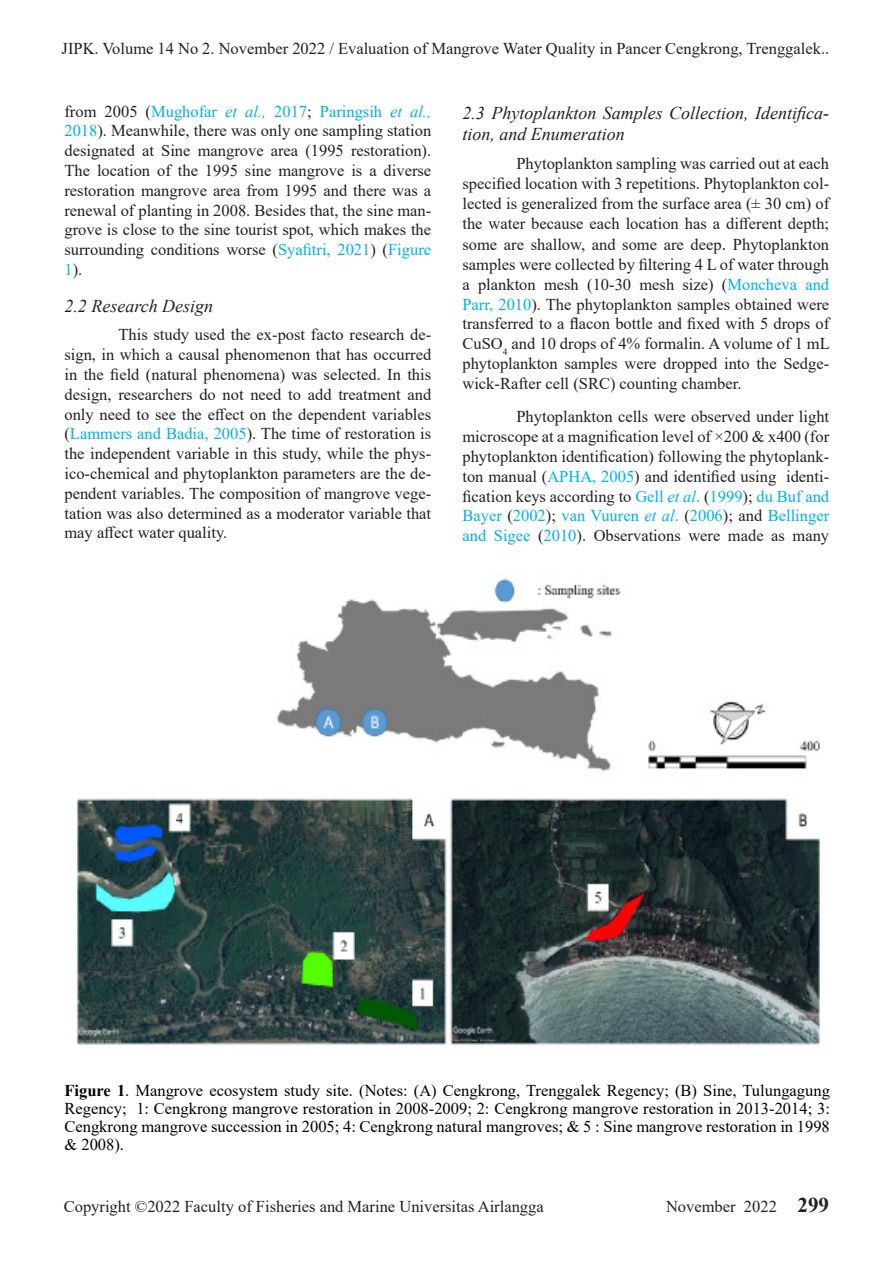
<style>
.page{position:relative;width:893px;height:1263px;background:#fff}
.page>*{position:absolute;margin:0;border:0;box-sizing:border-box;transform-origin:0 0}
.t1{font:italic 18px/21.6px "Times New Roman";color:#231f20}
.t2{font:16.5px/19.8px "Times New Roman";color:#231f20;text-align:justify}
.t3{font:16.5px/18px "Times New Roman";color:#000;text-align:justify}
.s1{color:#00b0f0}
.s2{font-style:italic;color:#00b0f0}
.s3{font-size:18px}
.s4{font-weight:700}
.s5{font-weight:700;font-size:21px;color:#242021}
</style>
<div class="page">
<img style="left:77px;top:578px;width:743px;height:468px">
<p class="t2" style="left:62px;top:38px;width:769px">JIPK. Volume 14 No 2. November 2022 / Evaluation of Mangrove Water Quality in Pancer Cengkrong, Trenggalek..</p>
<p class="t2" style="left:64px;top:101px;width:368px">from 2005 (<span class="s1">Mughofar</span> <span class="s2">et al.,</span> <span class="s1">2017</span>; <span class="s1">Paringsih</span> <span class="s2">et al., </span><span class="s1">2018</span>). Meanwhile, there was only one sampling station designated at Sine mangrove area (1995 restoration).<br>The location of the 1995 sine mangrove is a diverse restoration mangrove area from 1995 and there was a renewal of planting in 2008. Besides that, the sine man&shy;grove is close to the sine tourist spot, which makes the surrounding conditions worse (<span class="s1">Syafitri, 2021</span>) (<span class="s1">Figure 1</span>).</p>
<p class="t1" style="left:64px;top:294px;width:150px">2.2 Research Design</p>
<p class="t2" style="left:64px;top:324px;width:368px;text-indent:54px">This study used the ex-post facto research de&shy;sign, in which a causal phenomenon that has occurred in the field (natural phenomena) was selected. In this design, researchers do not need to add treatment and only need to see the effect on the dependent variables (<span class="s1">Lammers and Badia, 2005</span>). The time of restoration is the independent variable in this study, while the phys&shy;ico-chemical and phytoplankton parameters are the de&shy;pendent variables. The composition of mangrove vege&shy;tation was also determined as a moderator variable that may affect water quality.</p>
<p class="t1" style="left:462px;top:102px;width:368px">2.3 Phytoplankton Samples Collection, Identifica&shy;tion, and Enumeration</p>
<p class="t2" style="left:462px;top:153px;width:368px;text-indent:54px">Phytoplankton sampling was carried out at each specified location with 3 repetitions. Phytoplankton col&shy;lected is generalized from the surface area (± 30 cm) of the water because each location has a different depth;</p>
<p class="t2" style="left:462px;top:234px;width:369px">some are shallow, and some are deep<span class="s3">.</span> Phytoplankton samples were collected by filtering 4 L of water through a plankton mesh (10-30 mesh size) (<span class="s1">Moncheva and Parr, 2010</span>). The phytoplankton samples obtained were transferred to a flacon bottle and fixed with 5 drops of CuSO<sub>4</sub> and 10 drops of 4% formalin. A volume of 1 mL phytoplankton samples were dropped into the Sedge&shy;wick-Rafter cell (SRC) counting chamber.</p>
<p class="t2" style="left:462px;top:406px;width:368px;text-indent:54px">Phytoplankton cells were observed under light microscope at a magnification level of ×200 &amp; x400 (for phytoplankton identification) following the phytoplank&shy;ton manual (<span class="s1">APHA, 2005</span>) and identified using identi&shy;fication keys according to <span class="s1">Gell</span> <span class="s2">et al</span><span class="s1">.</span> (<span class="s1">1999</span>); <span class="s1">du Buf and Bayer</span> (<span class="s1">2002</span>); <span class="s1">van Vuuren</span> <span class="s2">et al</span><span class="s1">.</span> (<span class="s1">2006</span>); and <span class="s1">Bellinger and Sigee</span> (<span class="s1">2010</span>). Observations were made as many</p>
<p class="t3" style="left:64px;top:1081px;width:767px"><span class="s4">Figure 1</span>. Mangrove ecosystem study site. (Notes: (A) Cengkrong, Trenggalek Regency; (B) Sine, Tulungagung Regency; 1: Cengkrong mangrove restoration in 2008-2009; 2: Cengkrong mangrove restoration in 2013-2014; 3:<br>Cengkrong mangrove succession in 2005; 4: Cengkrong natural mangroves; &amp; 5 : Sine mangrove restoration in 1998 &amp; 2008).</p>
<p class="t2" style="left:64px;top:1195px;width:481px">Copyright ©2022 Faculty of Fisheries and Marine Universitas Airlangga</p>
<p class="t2" style="left:666px;top:1195px;width:165px">November 2022 <span class="s5">299</span></p>
</div>
